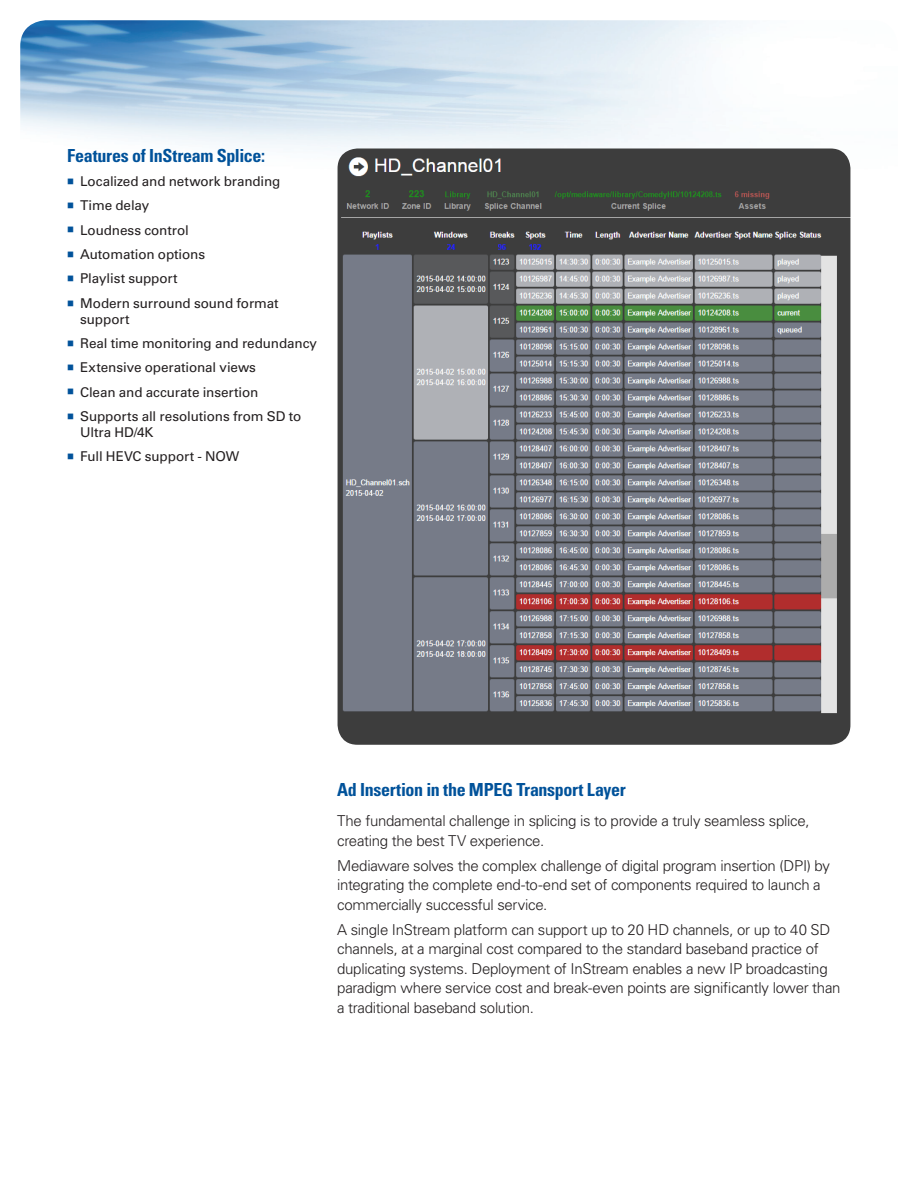
<style>
.page{position:relative;width:918px;height:1188px;background:#fff}
.page>*{position:absolute;margin:0;border:0;box-sizing:border-box;transform-origin:0 0}
.t1{font:700 condensed 18px "Univers LT Std";letter-spacing:-.02em;color:#01529a}
.t2{font:300 15px/19.5px "Univers LT Std";letter-spacing:-.02em;color:#231f20}
.t3{font:13.5px/15.8px "Univers LT Std";letter-spacing:-.01em;color:#231f20}
.s1{color:#01529a}
</style>
<div class="page">
<img style="left:20px;top:20px;width:831px;height:281px">
<img style="left:338px;top:148px;width:512px;height:597px">
<p class="t1" style="left:67px;top:144px;width:199px">Features of InStream Splice:</p>
<p class="t3" style="left:67px;top:173px;width:215px"><span class="s1">■</span> Localized and network branding</p>
<p class="t3" style="left:67px;top:198px;width:84px"><span class="s1">■</span> Time delay</p>
<p class="t3" style="left:67px;top:222px;width:123px"><span class="s1">■</span> Loudness control</p>
<p class="t3" style="left:67px;top:247px;width:139px"><span class="s1">■</span> Automation options</p>
<p class="t3" style="left:67px;top:271px;width:112px"><span class="s1">■</span> Playlist support</p>
<p class="t3" style="left:80px;top:295px;width:200px;text-indent:-13px"><span class="s1">■</span> Modern surround sound format support</p>
<p class="t3" style="left:67px;top:335px;width:251px"><span class="s1">■</span> Real time monitoring and redundancy</p>
<p class="t3" style="left:67px;top:360px;width:190px"><span class="s1">■</span> Extensive operational views</p>
<p class="t3" style="left:67px;top:384px;width:193px"><span class="s1">■</span> Clean and accurate insertion</p>
<p class="t3" style="left:80px;top:409px;width:223px;text-indent:-13px"><span class="s1">■</span> Supports all resolutions from SD to<br>Ultra HD/4K</p>
<p class="t3" style="left:67px;top:449px;width:174px"><span class="s1">■</span> Full HEVC support - NOW</p>
<p class="t1" style="left:337px;top:779px;width:290px">Ad Insertion in the MPEG Transport Layer</p>
<p class="t2" style="left:337px;top:811px;width:474px">The fundamental challenge in splicing is to provide a truly seamless splice, creating the best TV experience.</p>
<p class="t2" style="left:337px;top:856px;width:494px">Mediaware solves the complex challenge of digital program insertion (DPI) by integrating the complete end-to-end set of components required to launch a commercially successful service.</p>
<p class="t2" style="left:337px;top:920px;width:505px">A single InStream platform can support up to 20 HD channels, or up to 40 SD channels, at a marginal cost compared to the standard baseband practice of duplicating systems. Deployment of InStream enables a new IP broadcasting paradigm where service cost and break-even points are significantly lower than a traditional baseband solution.</p>
</div>
